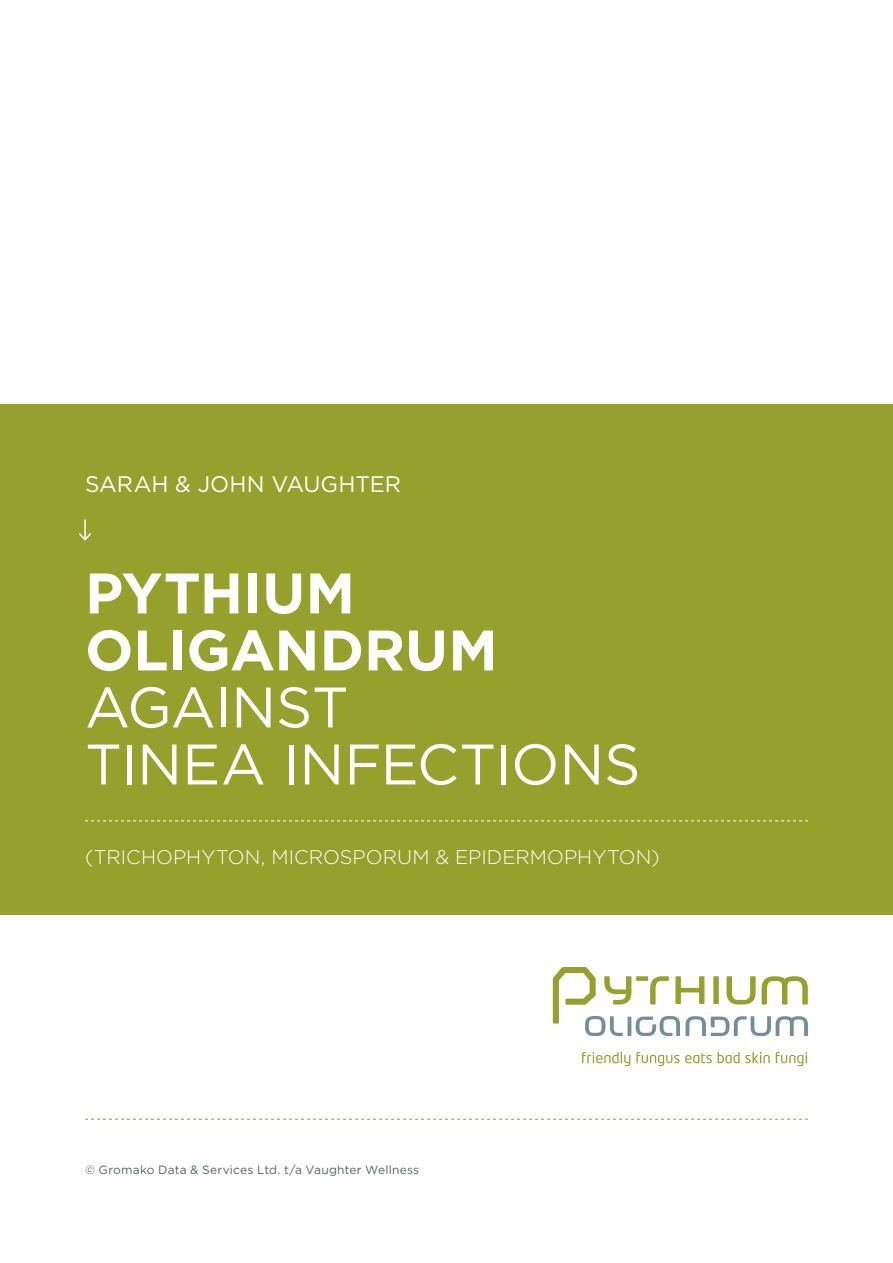
<style>
.page{position:relative;width:893px;height:1263px;background:#fff}
.page>*{position:absolute;margin:0;border:0;box-sizing:border-box;transform-origin:0 0}
.t1{font:57px/57px "Gotham";letter-spacing:-.005em;color:#fff}
.t2{font:700 57px/57px "Gotham";letter-spacing:-.005em;color:#fff}
.t3{font:22.5px "Gotham";color:#fff}
.t4{font:300 19.8px "Gotham";letter-spacing:.005em;color:#fff}
.t5{font:12px "Gotham";letter-spacing:.015em;color:#51646e}
</style>
<div class="page">
<div style="left:0;top:404px;width:893px;height:510px;background:#95a12c"></div>
<svg style="left:85px;top:1119px;width:723px;height:1px"></svg>
<hr style="left:84px;top:519px;width:2px;height:21px;background:#fff">
<svg style="left:79px;top:531px;width:12px;height:10px"></svg>
<svg style="left:582px;top:1052px;width:48px;height:14px"></svg>
<svg style="left:636px;top:1052px;width:76px;height:14px"></svg>
<svg style="left:718px;top:1052px;width:52px;height:11px"></svg>
<svg style="left:776px;top:1052px;width:31px;height:14px"></svg>
<svg style="left:553px;top:967px;width:255px;height:69px"></svg>
<svg style="left:85px;top:820px;width:723px;height:1px"></svg>
<h2 class="t3" style="left:85px;top:470px;width:310px">Sarah &amp; John Vaug hter</h2>
<h1 class="t2" style="left:85px;top:564px;width:363px">PYTHIUM<br>OLIGANDRUM</h1>
<h1 class="t1" style="left:85px;top:677px;width:549px">against<br>Tinea infections</h1>
<h3 class="t4" style="left:85px;top:845px;width:576px">(TRICHOPHYTON, MICROSPORUM &amp; EPIDERMOPHYTON)</h3>
<p class="t5" style="left:85px;top:1162px;width:336px">© Gromako Data &amp; Services Ltd. t/a Vaughter Wellness</p>
</div>
